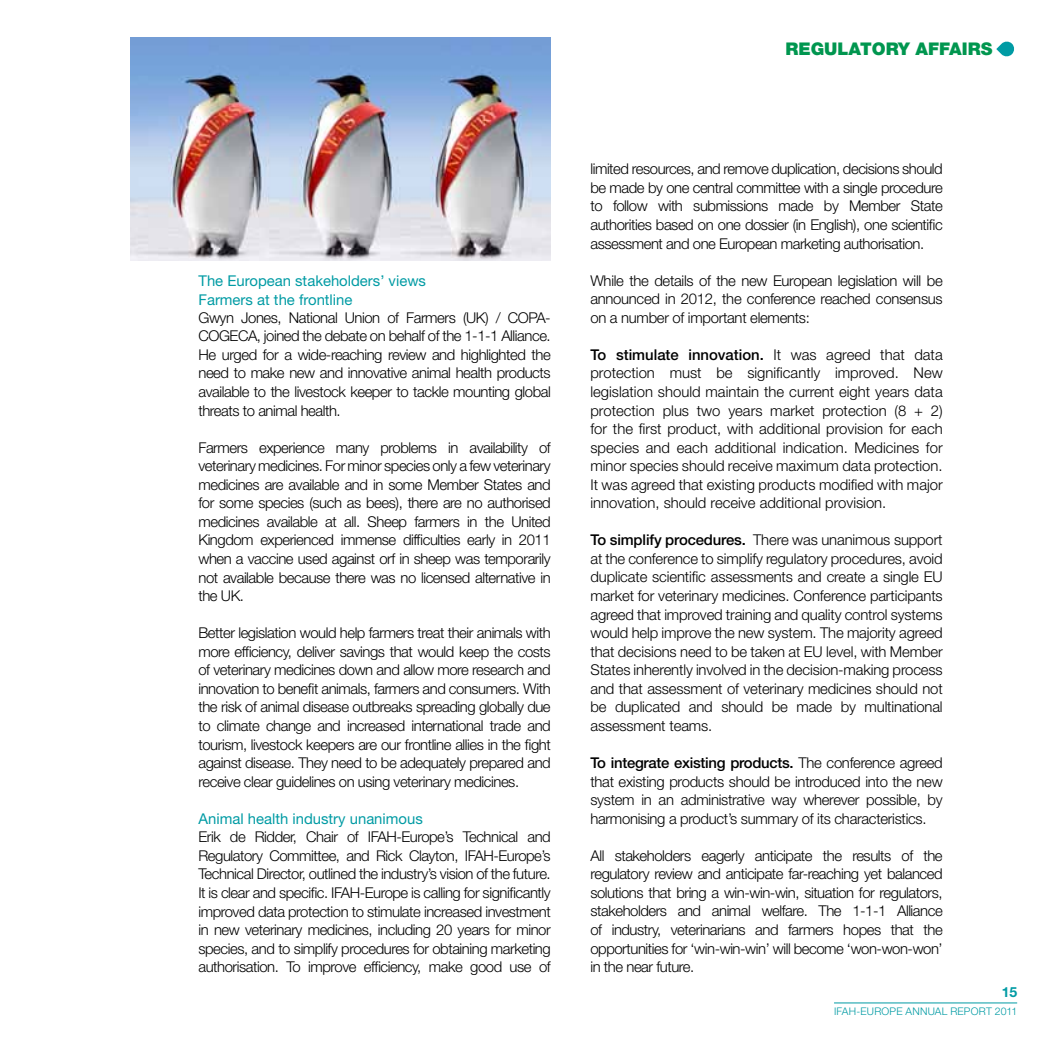
<style>
.page{position:relative;width:1042px;height:1042px;background:#fff}
.page>*{position:absolute;margin:0;border:0;box-sizing:border-box;transform-origin:0 0}
.t1{font:900 17.5px "Helvetica Neue LT Std";color:#00964f}
.t2{font:300 14.88px/18.6px "Helvetica Neue LT Std";letter-spacing:-.02em;color:#000;text-align:justify}
.t3{font:300 14.88px/18.6px "Helvetica Neue LT Std";color:#000}
.t4{font:14.88px/19.2px "Helvetica Neue LT Std";color:#009ba4}
.t5{font:700 14px "Helvetica Neue LT Std";color:#009ba4}
.t6{font:300 10.5px "Helvetica Neue LT Std";letter-spacing:.02em;color:#009ba4}
.s1{font-weight:500}
</style>
<div class="page">
<hr style="left:834px;top:1002px;width:183px;height:1px;background:#009ba4">
<svg style="left:996px;top:41px;width:18px;height:16px"></svg>
<img style="left:130px;top:38px;width:421px;height:222px">
<p class="t1" style="left:785px;top:38px;width:208px">REGULATORY AFFAIRS</p>
<p class="t4" style="left:198px;top:270px;width:229px">The European stakeholders’ views<br>Farmers at the frontline</p>
<p class="t2" style="left:198px;top:308px;width:354px;text-align:left">Gwyn Jones, National Union of Farmers (UK) / COPA-COGECA, joined the debate on behalf of the 1-1-1 Alliance.<br>He urged for a wide-reaching review and highlighted the need to make new and innovative animal health products available to the livestock keeper to tackle mounting global threats to animal health.</p>
<p class="t2" style="left:198px;top:438px;width:354px">Farmers experience many problems in availability of veterinary medicines. For minor species only a few veterinary medicines are available and in some Member States and for some species (such as bees), there are no authorised medicines available at all. Sheep farmers in the United Kingdom experienced immense difficulties early in 2011 when a vaccine used against orf in sheep was temporarily not available because there was no licensed alternative in the UK.</p>
<p class="t2" style="left:198px;top:623px;width:354px">Better legislation would help farmers treat their animals with more efficiency, deliver savings that would keep the costs of veterinary medicines down and allow more research and innovation to benefit animals, farmers and consumers. With the risk of animal disease outbreaks spreading globally due to climate change and increased international trade and tourism, livestock keepers are our frontline allies in the fight against disease. They need to be adequately prepared and receive clear guidelines on using veterinary medicines.</p>
<p class="t4" style="left:198px;top:808px;width:226px">Animal health industry unanimous</p>
<p class="t2" style="left:198px;top:827px;width:354px;text-align:left">Erik de Ridder, Chair of IFAH-Europe’s Technical and Regulatory Committee, and Rick Clayton, IFAH-Europe’s Technical Director, outlined the industry’s vision of the future.<br>It is clear and specific. IFAH-Europe is calling for significantly improved data protection to stimulate increased investment in new veterinary medicines, including 20 years for minor species, and to simplify procedures for obtaining marketing authorisation. To improve efficiency, make good use of</p>
<p class="t2" style="left:590px;top:159px;width:354px">limited resources, and remove duplication, decisions should be made by one central committee with a single procedure to follow with submissions made by Member State authorities based on one dossier (in English), one scientific assessment and one European marketing authorisation.</p>
<p class="t2" style="left:590px;top:271px;width:354px">While the details of the new European legislation will be announced in 2012, the conference reached consensus on a number of important elements:</p>
<p class="t3" style="left:590px;top:345px;width:354px"><span class="s1">To stimulate innovation.</span> It was agreed that data protection must be significantly improved. New legislation should maintain the current eight years data protection plus two years market protection (8 + 2) for the first product, with additional provision for each species and each additional indication. Medicines for minor species should receive maximum data protection.<br>It was agreed that existing products modified with major innovation, should receive additional provision.</p>
<p class="t2" style="left:590px;top:530px;width:354px;text-align:left"><span class="s1">To simplify procedures.</span> There was unanimous support at the conference to simplify regulatory procedures, avoid duplicate scientific assessments and create a single EU market for veterinary medicines. Conference participants agreed that improved training and quality control systems would help improve the new system. The majority agreed that decisions need to be taken at EU level, with Member States inherently involved in the decision-making process and that assessment of veterinary medicines should not be duplicated and should be made by multinational assessment teams.</p>
<p class="t2" style="left:590px;top:753px;width:354px"><span class="s1">To integrate existing products.</span> The conference agreed that existing products should be introduced into the new system in an administrative way wherever possible, by harmonising a product’s summary of its characteristics.</p>
<p class="t2" style="left:590px;top:846px;width:354px">All stakeholders eagerly anticipate the results of the regulatory review and anticipate far-reaching yet balanced solutions that bring a win-win-win, situation for regulators, stakeholders and animal welfare. The 1-1-1 Alliance of industry, veterinarians and farmers hopes that the opportunities for ‘win-win-win’ will become ‘won-won-won’ in the near future.</p>
<p class="t5" style="left:1002px;top:984px;width:17px">15</p>
<p class="t6" style="left:834px;top:1004px;width:185px">IFAH-Europe Annual Report 2011</p>
</div>
